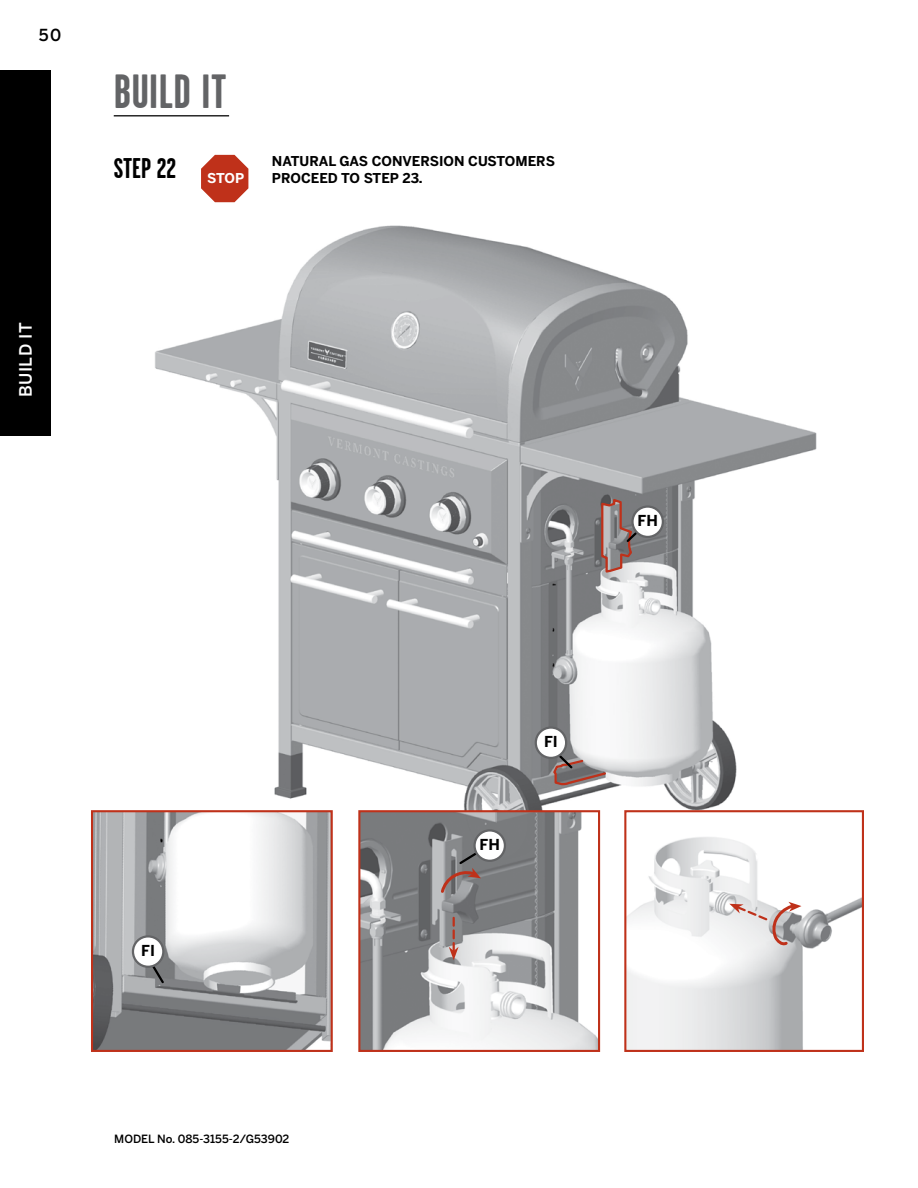
<style>
.page{position:relative;width:918px;height:1188px;background:#fff}
.page>*{position:absolute;margin:0;border:0;box-sizing:border-box;transform-origin:0 0}
.t1{font:700 48px "Garage Gothic";letter-spacing:.01em;color:#636466}
.t2{font:700 28.5px "Garage Gothic";color:#000}
.t3{font:500 16.95px "Benton Sans";letter-spacing:.03em;color:#fff}
.t4{font:500 16.5px "Benton Sans";color:#000}
.t5{font:700 15px "Benton Sans";color:#000}
.t6{font:700 13.5px/16.2px "Benton Sans";color:#000}
.t7{font:700 13.5px "Benton Sans";color:#fff}
.t8{font:500 11.25px "Benton Sans";color:#000}
</style>
<div class="page">
<img style="left:155px;top:225px;width:662px;height:658px">
<div style="left:0;top:70px;width:51px;height:366px;background:#000"></div>
<img style="left:361px;top:813px;width:236px;height:236px">
<div style="left:358px;top:810px;width:242px;height:242px;border:2px solid #bf311a"></div>
<hr style="left:114px;top:115px;width:115px;height:1px;background:#000">
<svg style="left:201px;top:155px;width:47px;height:47px"></svg>
<svg style="left:599px;top:497px;width:51px;height:77px;background:#968685"></svg>
<div style="left:633px;top:507px;width:30px;height:30px;background:#fff;border-radius:50%"></div>
<div style="left:631px;top:505px;width:33px;height:33px;border:2px solid #636466;border-radius:50%"></div>
<svg style="left:535px;top:732px;width:73px;height:55px"></svg>
<div style="left:536px;top:728px;width:30px;height:30px;background:#fff;border-radius:50%"></div>
<div style="left:535px;top:726px;width:32px;height:33px;border:2px solid #636466;border-radius:50%"></div>
<img style="left:627px;top:813px;width:234px;height:236px">
<div style="left:624px;top:810px;width:240px;height:242px;border:2px solid #bf311a"></div>
<svg style="left:475px;top:830px;width:30px;height:31px"></svg>
<div style="left:473px;top:829px;width:33px;height:33px;border:2px solid #636466;border-radius:50%"></div>
<svg style="left:449px;top:918px;width:10px;height:42px"></svg>
<svg style="left:439px;top:840px;width:58px;height:55px;background:#958f90"></svg>
<img style="left:94px;top:813px;width:236px;height:236px">
<div style="left:91px;top:810px;width:242px;height:242px;border:2px solid #bf311a"></div>
<svg style="left:137px;top:941px;width:29px;height:44px"></svg>
<div style="left:133px;top:936px;width:30px;height:31px;background:#fff;border-radius:50%"></div>
<div style="left:132px;top:935px;width:32px;height:33px;border:2px solid #636466;border-radius:50%"></div>
<svg style="left:729px;top:902px;width:72px;height:43px"></svg>
<p class="t4" style="left:39px;top:25px;width:24px">50</p>
<h1 class="t1" style="left:114px;top:66px;width:114px">BUILD IT</h1>
<h2 class="t2" style="left:114px;top:153px;width:64px">STEP 22</h2>
<p class="t7" style="left:207px;top:169px;width:38px">STOP</p>
<p class="t6" style="left:272px;top:154px;width:285px">NATURAL GAS CONVERSION CUSTOMERS<br>PROCEED TO STEP 23.</p>
<p class="t3" style="left:15px;top:397px;width:77px;rotate:-90deg">BUILD IT</p>
<p class="t5" style="left:638px;top:512px;width:22px">FH</p>
<p class="t5" style="left:141px;top:941px;width:15px">FI</p>
<p class="t8" style="left:114px;top:1132px;width:177px">MODEL No. 085-3155-2/G53902</p>
<p class="t5" style="left:480px;top:835px;width:22px">FH</p>
<p class="t5" style="left:544px;top:733px;width:15px">FI</p>
</div>
